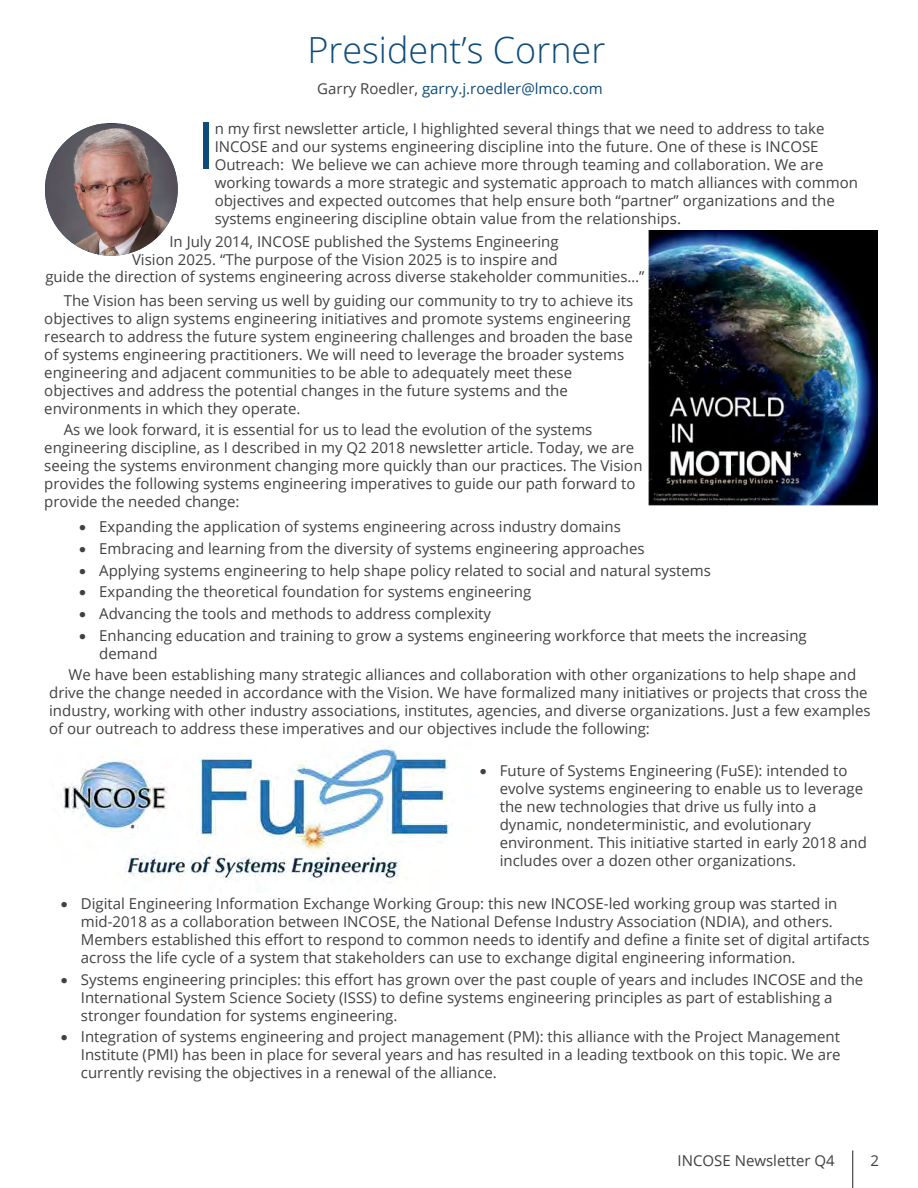
<style>
.page{position:relative;width:918px;height:1188px;background:#fff}
.page>*{position:absolute;margin:0;border:0;box-sizing:border-box;transform-origin:0 0}
.Paragraph_with_Drop{font:65.4px "Open Sans";color:#0c4b7a}
.Page_Title{font:300 36px "Open Sans";color:#0c4b7a}
.t1{font:15px/18px "Open Sans";color:#414042}
.paragraph{font:15px "Open Sans";color:#0c4b7a}
.paragraph-2{font:15px "Open Sans";color:#413f41}
.s1{color:#414042}
</style>
<div class="page">
<hr style="left:853px;top:1150px;width:1px;height:38px;background:#231f20">
<img style="left:45px;top:124px;width:133px;height:132px">
<img style="left:649px;top:231px;width:229px;height:275px">
<img style="left:61px;top:746px;width:391px;height:136px">
<p class="Page_Title" style="left:307px;top:26px;width:300px">President’s Corner</p>
<p class="paragraph" style="left:317px;top:78px;width:287px"><span class="s1">Garry Roedler,</span> garry.j.roedler@lmco.com</p>
<p class="t1" style="left:215px;top:119px;width:645px">n my first newsletter article, I highlighted several things that we need to address to take INCOSE and our systems engineering discipline into the future. One of these is INCOSE Outreach: We believe we can achieve more through teaming and collaboration. We are working towards a more strategic and systematic approach to match alliances with common objectives and expected outcomes that help ensure both “partner” organizations and the systems engineering discipline obtain value from the relationships.</p>
<p class="t1" style="left:169px;top:233px;width:391px">In July 2014, INCOSE published the Systems Engineering</p>
<p class="Paragraph_with_Drop" style="left:196px;top:100px;width:20px">I</p>
<p class="t1" style="left:45px;top:251px;width:601px;line-height:16.6px;text-align:center">Vision 2025. “The purpose of the Vision 2025 is to inspire and<br>guide the direction of systems engineering across diverse stakeholder communities…”</p>
<p class="t1" style="left:44px;top:291px;width:590px;text-indent:19px">The Vision has been serving us well by guiding our community to try to achieve its objectives to align systems engineering initiatives and promote systems engineering research to address the future system engineering challenges and broaden the base of systems engineering practitioners. We will need to leverage the broader systems engineering and adjacent communities to be able to adequately meet these objectives and address the potential changes in the future systems and the environments in which they operate.</p>
<p class="t1" style="left:44px;top:420px;width:600px;text-indent:19px">As we look forward, it is essential for us to lead the evolution of the systems engineering discipline, as I described in my Q2 2018 newsletter article. Today, we are seeing the systems environment changing more quickly than our practices. The Vision provides the following systems engineering imperatives to guide our path forward to provide the needed change:</p>
<p class="t1" style="left:79px;top:517px;width:543px">• Expanding the application of systems engineering across industry domains</p>
<p class="t1" style="left:79px;top:539px;width:567px">• Embracing and learning from the diversity of systems engineering approaches</p>
<p class="t1" style="left:79px;top:561px;width:633px">• Applying systems engineering to help shape policy related to social and natural systems</p>
<p class="t1" style="left:79px;top:583px;width:453px">• Expanding the theoretical foundation for systems engineering</p>
<p class="t1" style="left:79px;top:604px;width:413px">• Advancing the tools and methods to address complexity</p>
<p class="t1" style="left:99px;top:626px;width:709px;text-indent:-20px">• Enhancing education and training to grow a systems engineering workforce that meets the increasing demand</p>
<p class="t1" style="left:49px;top:666px;width:823px;text-indent:19px">We have been establishing many strategic alliances and collaboration with other organizations to help shape and drive the change needed in accordance with the Vision. We have formalized many initiatives or projects that cross the industry, working with other industry associations, institutes, agencies, and diverse organizations. Just a few examples of our outreach to address these imperatives and our objectives include the following:</p>
<p class="t1" style="left:500px;top:762px;width:369px;text-indent:-20px">• Future of Systems Engineering (FuSE): intended to evolve systems engineering to enable us to leverage the new technologies that drive us fully into a dynamic, nondeterministic, and evolutionary environment. This initiative started in early 2018 and includes over a dozen other organizations.</p>
<p class="t1" style="left:81px;top:894px;width:790px;text-indent:-20px">• Digital Engineering Information Exchange Working Group: this new INCOSE-led working group was started in mid-2018 as a collaboration between INCOSE, the National Defense Industry Association (NDIA), and others.<br>Members established this effort to respond to common needs to identify and define a finite set of digital artifacts across the life cycle of a system that stakeholders can use to exchange digital engineering information.</p>
<p class="t1" style="left:81px;top:970px;width:784px;text-indent:-20px">• Systems engineering principles: this effort has grown over the past couple of years and includes INCOSE and the<br>International System Science Society (ISSS) to define systems engineering principles as part of establishing a stronger foundation for systems engineering.</p>
<p class="t1" style="left:81px;top:1028px;width:761px;text-align:justify;text-indent:-20px">• Integration of systems engineering and project management (PM): this alliance with the Project Management Institute (PMI) has been in place for several years and has resulted in a leading textbook on this topic. We are currently revising the objectives in a renewal of the alliance.</p>
<p class="paragraph-2" style="left:870px;top:1151px;width:10px">2</p>
</div>
